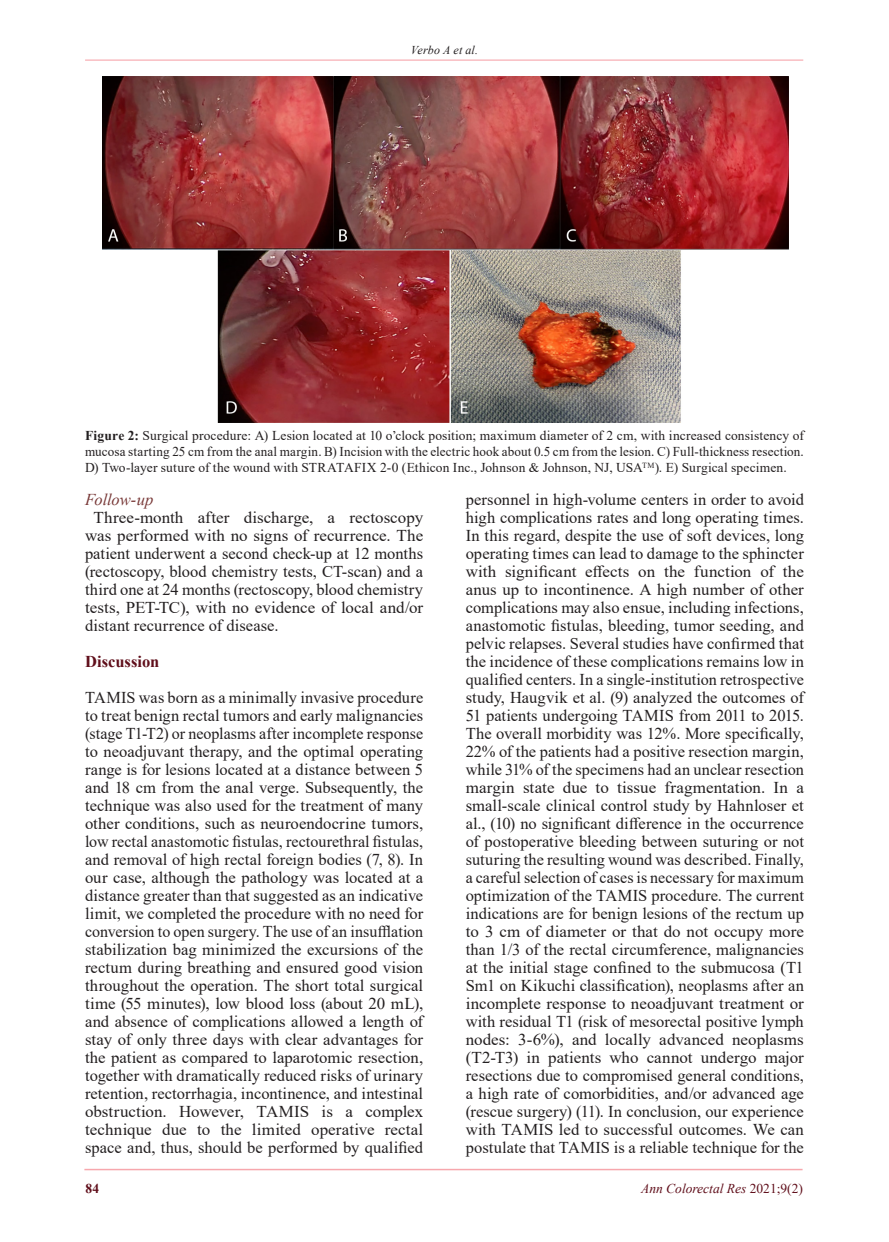
<style>
.page{position:relative;width:889px;height:1242px;background:#fff}
.page>*{position:absolute;margin:0;border:0;box-sizing:border-box;transform-origin:0 0}
.t1{font:16.5px/18px "Times New Roman";color:#231f20;text-align:justify}
.t2{font:700 16.5px "Times New Roman";color:#600f1b}
.t3{font:italic 16.5px "Times New Roman";letter-spacing:-.005em;color:#783837}
.t4{font:13.5px/16.2px "Times New Roman";letter-spacing:.01em;color:#231f20;text-align:justify}
.t5{font:italic 13.5px "Times New Roman";color:#600f1b}
.t6{font:700 13.5px "Times New Roman";color:#600f1b}
.t7{font:italic 12px "Times New Roman";letter-spacing:.015em;color:#231f20}
.s1{font-weight:700}
.s2{font-style:normal}
</style>
<div class="page">
<hr style="left:85px;top:60px;width:718px;height:1px;background:#f7a7ad">
<hr style="left:84px;top:1168px;width:718px;height:2px;background:#f7a7ad">
<img style="left:103px;top:77px;width:685px;height:345px">
<p class="t7" style="left:411px;top:42px;width:69px">Verbo A et al.</p>
<p class="t4" style="left:85px;top:427px;width:720px"><span class="s1">Figure 2:</span> Surgical procedure: A) Lesion located at 10 o’clock position; maximum diameter of 2 cm, with increased consistency of mucosa starting 25 cm from the anal margin. B) Incision with the electric hook about 0.5 cm from the lesion. C) Full-thickness resection.<br>D) Two-layer suture of the wound with STRATAFIX 2-0 (Ethicon Inc., Johnson &amp; Johnson, NJ, USA<sup>TM</sup>). E) Surgical specimen.</p>
<p class="t3" style="left:85px;top:488px;width:70px">Follow-up</p>
<p class="t1" style="left:85px;top:508px;width:340px;text-indent:9px">Three-month after discharge, a rectoscopy was performed with no signs of recurrence. The patient underwent a second check-up at 12 months (rectoscopy, blood chemistry tests, CT-scan) and a third one at 24 months (rectoscopy, blood chemistry tests, PET-TC), with no evidence of local and/or distant recurrence of disease.</p>
<p class="t2" style="left:85px;top:649px;width:76px">Discussion</p>
<p class="t1" style="left:85px;top:688px;width:340px">TAMIS was born as a minimally invasive procedure to treat benign rectal tumors and early malignancies (stage T1-T2) or neoplasms after incomplete response to neoadjuvant therapy, and the optimal operating range is for lesions located at a distance between 5 and 18 cm from the anal verge. Subsequently, the technique was also used for the treatment of many other conditions, such as neuroendocrine tumors, low rectal anastomotic fistulas, rectourethral fistulas, and removal of high rectal foreign bodies (7, 8). In our case, although the pathology was located at a distance greater than that suggested as an indicative limit, we completed the procedure with no need for conversion to open surgery. The use of an insufflation stabilization bag minimized the excursions of the rectum during breathing and ensured good vision throughout the operation. The short total surgical time (55 minutes), low blood loss (about 20 mL), and absence of complications allowed a length of stay of only three days with clear advantages for the patient as compared to laparotomic resection, together with dramatically reduced risks of urinary retention, rectorrhagia, incontinence, and intestinal obstruction. However, TAMIS is a complex technique due to the limited operative rectal space and, thus, should be performed by qualified</p>
<p class="t1" style="left:466px;top:490px;width:340px">personnel in high-volume centers in order to avoid high complications rates and long operating times.<br>In this regard, despite the use of soft devices, long operating times can lead to damage to the sphincter with significant effects on the function of the anus up to incontinence. A high number of other complications may also ensue, including infections, anastomotic fistulas, bleeding, tumor seeding, and pelvic relapses. Several studies have confirmed that the incidence of these complications remains low in qualified centers. In a single-institution retrospective study, Haugvik et al. (9) analyzed the outcomes of 51 patients undergoing TAMIS from 2011 to 2015.<br>The overall morbidity was 12%. More specifically, 22% of the patients had a positive resection margin, while 31% of the specimens had an unclear resection margin state due to tissue fragmentation. In a small-scale clinical control study by Hahnloser et al., (10) no significant difference in the occurrence of postoperative bleeding between suturing or not suturing the resulting wound was described. Finally, a careful selection of cases is necessary for maximum optimization of the TAMIS procedure. The current indications are for benign lesions of the rectum up to 3 cm of diameter or that do not occupy more than 1/3 of the rectal circumference, malignancies at the initial stage confined to the submucosa (T1<br>Sm1 on Kikuchi classification), neoplasms after an incomplete response to neoadjuvant treatment or with residual T1 (risk of mesorectal positive lymph nodes: 3-6%), and locally advanced neoplasms (T2-T3) in patients who cannot undergo major resections due to compromised general conditions, a high rate of comorbidities, and/or advanced age (rescue surgery) (11). In conclusion, our experience with TAMIS led to successful outcomes. We can postulate that TAMIS is a reliable technique for the</p>
<p class="t6" style="left:86px;top:1178px;width:15px">84</p>
<p class="t5" style="left:641px;top:1179px;width:163px">Ann Colorectal Res <span class="s2">2021;9(2)</span></p>
</div>
